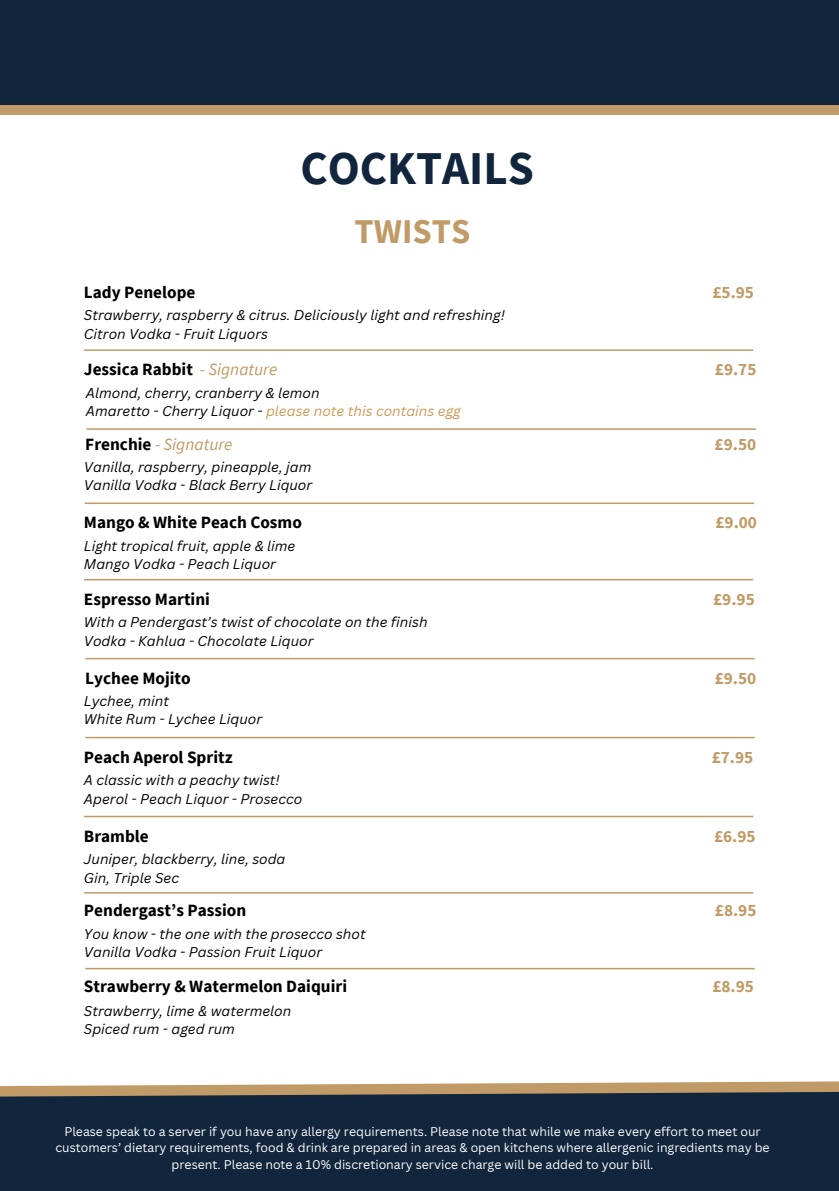
<style>
.page{position:relative;width:839px;height:1191px;background:#fff}
.page>*{position:absolute;margin:0;border:0;box-sizing:border-box;transform-origin:0 0}
.t1{font:700 47px "Source Sans Pro";color:#11253d}
.t2{font:700 34.6px "Source Sans Pro";color:#c09b67}
.t3{font:700 17.2px "Source Sans Pro";color:#000}
.t4{font:700 17.2px "Source Sans Pro";color:#c09b67}
.t5{font:italic 17.2px "Source Sans Pro";color:#c09b67}
.t6{font:italic 13.8px/18.4px "Canva Sans";color:#000}
.t7{font:12.2px/16.4px "Canva Sans";color:#fff;text-align:center}
.s1{font-weight:400;font-style:italic;color:#c09b67}
.s2{color:#cc9954}
.s3{font-weight:700;font-style:normal;color:#000}
</style>
<div class="page">
<div style="left:0;top:1089px;width:838px;height:102px;background:#11253d"></div>
<svg style="left:0;top:1081px;width:838px;height:16px"></svg>
<hr style="left:84px;top:349px;width:669px;height:2px;background:#c09b67">
<hr style="left:86px;top:428px;width:669px;height:2px;background:#c09b67">
<hr style="left:85px;top:503px;width:669px;height:1px;background:#c09b67">
<hr style="left:84px;top:579px;width:669px;height:1px;background:#c09b67">
<hr style="left:85px;top:658px;width:669px;height:1px;background:#c09b67">
<hr style="left:85px;top:737px;width:669px;height:1px;background:#c09b67">
<hr style="left:84px;top:816px;width:669px;height:1px;background:#c09b67">
<hr style="left:84px;top:892px;width:669px;height:2px;background:#c09b67">
<hr style="left:85px;top:968px;width:669px;height:1px;background:#c09b67">
<div style="left:0;top:0;width:838px;height:110px;background:#11253d"></div>
<div style="left:0;top:106px;width:838px;height:9px;background:#c09b67"></div>
<h4 class="t1" style="left:300px;top:138px;width:235px">COCKTAILS</h4>
<h2 class="t2" style="left:354px;top:209px;width:117px">TWISTS</h2>
<p class="t3" style="left:84px;top:281px;width:113px">Lady Penelope</p>
<p class="t4" style="left:712px;top:281px;width:43px">£5.95</p>
<h5 class="t6" style="left:84px;top:306px;width:422px">Strawberry, raspberry &amp; citrus. Deliciously light and refreshing!<br>Citron Vodka - Fruit Liquors</h5>
<h3 class="t3" style="left:84px;top:359px;width:195px">Jessica Rabbit <span class="s1">- Signature</span></h3>
<h3 class="t4" style="left:715px;top:359px;width:43px">£9.75</h3>
<h1 class="t6" style="left:86px;top:383px;width:376px">Almond, cherry, cranberry &amp; lemon<br>Amaretto - Cherry Liquor - <span class="s2">please note this contains egg</span></h1>
<p class="t5" style="left:85px;top:433px;width:149px"><span class="s3">Frenchie</span> - Signature</p>
<p class="t4" style="left:714px;top:433px;width:43px">£9.50</p>
<h5 class="t6" style="left:84px;top:457px;width:230px">Vanilla, raspberry, pineapple, jam<br>Vanilla Vodka - Black Berry Liquor</h5>
<h5 class="t3" style="left:84px;top:511px;width:219px">Mango &amp; White Peach Cosmo</h5>
<h5 class="t4" style="left:715px;top:511px;width:43px">£9.00</h5>
<h4 class="t6" style="left:84px;top:536px;width:213px">Light tropical fruit, apple &amp; lime<br>Mango Vodka - Peach Liquor</h4>
<h3 class="t3" style="left:84px;top:588px;width:127px">Espresso Martini</h3>
<h3 class="t4" style="left:713px;top:588px;width:43px">£9.95</h3>
<p class="t6" style="left:84px;top:613px;width:345px">With a Pendergast’s twist of chocolate on the finish<br>Vodka - Kahlua - Chocolate Liquor</p>
<p class="t3" style="left:85px;top:667px;width:107px">Lychee Mojito</p>
<p class="t4" style="left:714px;top:667px;width:43px">£9.50</p>
<h5 class="t6" style="left:84px;top:691px;width:180px">Lychee, mint<br>White Rum - Lychee Liquor</h5>
<h5 class="t3" style="left:84px;top:746px;width:150px">Peach Aperol Spritz</h5>
<h5 class="t4" style="left:711px;top:746px;width:43px">£7.95</h5>
<h3 class="t6" style="left:84px;top:771px;width:220px">A classic with a peachy twist!<br>Aperol - Peach Liquor - Prosecco</h3>
<h3 class="t3" style="left:84px;top:825px;width:66px">Bramble</h3>
<h3 class="t4" style="left:714px;top:825px;width:43px">£6.95</h3>
<p class="t6" style="left:84px;top:850px;width:203px">Juniper, blackberry, line, soda<br>Gin, Triple Sec</p>
<h5 class="t3" style="left:84px;top:899px;width:164px">Pendergast’s Passion</h5>
<h5 class="t4" style="left:715px;top:899px;width:43px">£8.95</h5>
<h5 class="t6" style="left:84px;top:924px;width:283px">You know - the one with the prosecco shot<br>Vanilla Vodka - Passion Fruit Liquor</h5>
<h3 class="t3" style="left:84px;top:975px;width:264px">Strawberry &amp; Watermelon Daiquiri</h3>
<h3 class="t4" style="left:712px;top:975px;width:43px">£8.95</h3>
<p class="t6" style="left:84px;top:1001px;width:209px">Strawberry, lime &amp; watermelon<br>Spiced rum - aged rum</p>
<p class="t7" style="left:55px;top:1123px;width:715px">Please speak to a server if you have any allergy requirements. Please note that while we make every effort to meet our customers’ dietary requirements, food &amp; drink are prepared in areas &amp; open kitchens where allergenic ingredients may be present. Please note a 10% discretionary service charge will be added to your bill.</p>
</div>
